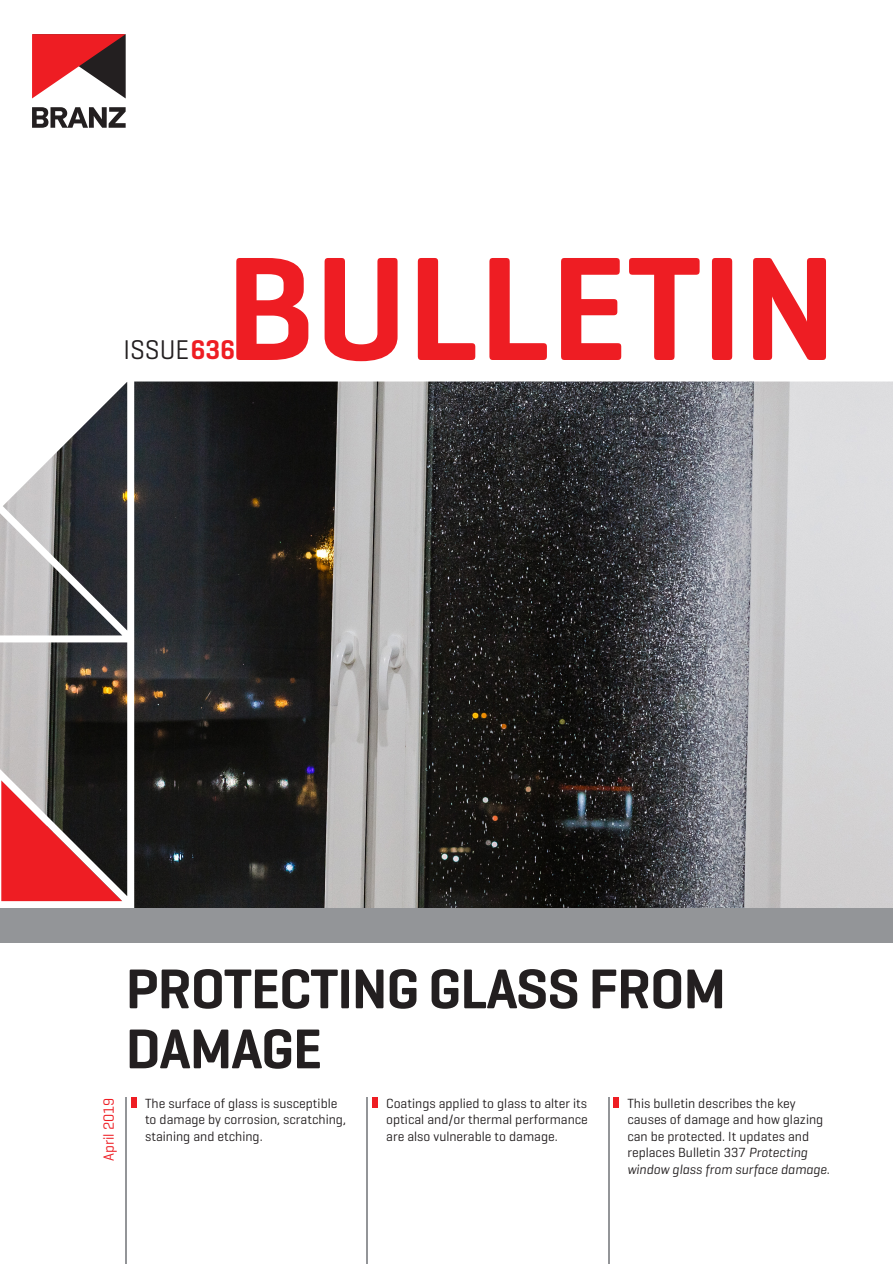
<style>
.page{position:relative;width:893px;height:1264px;background:#fff}
.page>*{position:absolute;margin:0;border:0;box-sizing:border-box;transform-origin:0 0}
.BULLETIN{font:600 150px "Geogrotesque";color:#ee1d23}
.t1{font:600 57px/60px "Geogrotesque";letter-spacing:-.02em;color:#231f20}
.ISSUE{font:27.6px "Geogrotesque";color:#231f20;scale:.95 1}
.month_year{font:15px "Geogrotesque";color:#ee1d23}
.Introduction_text{font:13.5px/16.5px "Geogrotesque";color:#231f20}
.s1{font-weight:600;color:#ee1d23}
.s2{font-style:italic}
</style>
<div class="page">
<svg style="left:32px;top:107px;width:94px;height:21px"></svg>
<svg style="left:32px;top:34px;width:94px;height:64px"></svg>
<div style="left:131px;top:1097px;width:5px;height:11px;background:#ee1d23"></div>
<hr style="left:126px;top:1097px;width:1px;height:167px;background:#939598">
<div style="left:372px;top:1097px;width:5px;height:11px;background:#ee1d23"></div>
<hr style="left:367px;top:1097px;width:1px;height:167px;background:#939598">
<div style="left:613px;top:1097px;width:5px;height:11px;background:#ee1d23"></div>
<hr style="left:607px;top:1097px;width:2px;height:167px;background:#939598">
<img style="left:134px;top:381px;width:758px;height:527px">
<svg style="left:0;top:382px;width:128px;height:520px"></svg>
<div style="left:0;top:908px;width:892px;height:34px;background:#939598"></div>
<p class="BULLETIN" style="left:226px;top:215px;width:612px">BULLETIN</p>
<p class="ISSUE" style="left:123px;top:333px;width:119px">ISSUE<span class="s1">636</span></p>
<p class="t1" style="left:126px;top:958px;width:601px">PROTECTING GLASS FROM<br>DAMAGE</p>
<p class="month_year" style="left:99px;top:1161px;width:65px;rotate:-90deg">April 2019</p>
<p class="Introduction_text" style="left:145px;top:1094px;width:202px">The surface of glass is susceptible to damage by corrosion, scratching, staining and etching.</p>
<p class="Introduction_text" style="left:386px;top:1094px;width:203px;text-align:justify">Coatings applied to glass to alter its optical and/or thermal performance are also vulnerable to damage.</p>
<p class="Introduction_text" style="left:627px;top:1094px;width:204px">This bulletin describes the key causes of damage and how glazing can be protected. It updates and replaces Bulletin 337 <span class="s2">Protecting window glass from surface damage</span>.</p>
</div>
